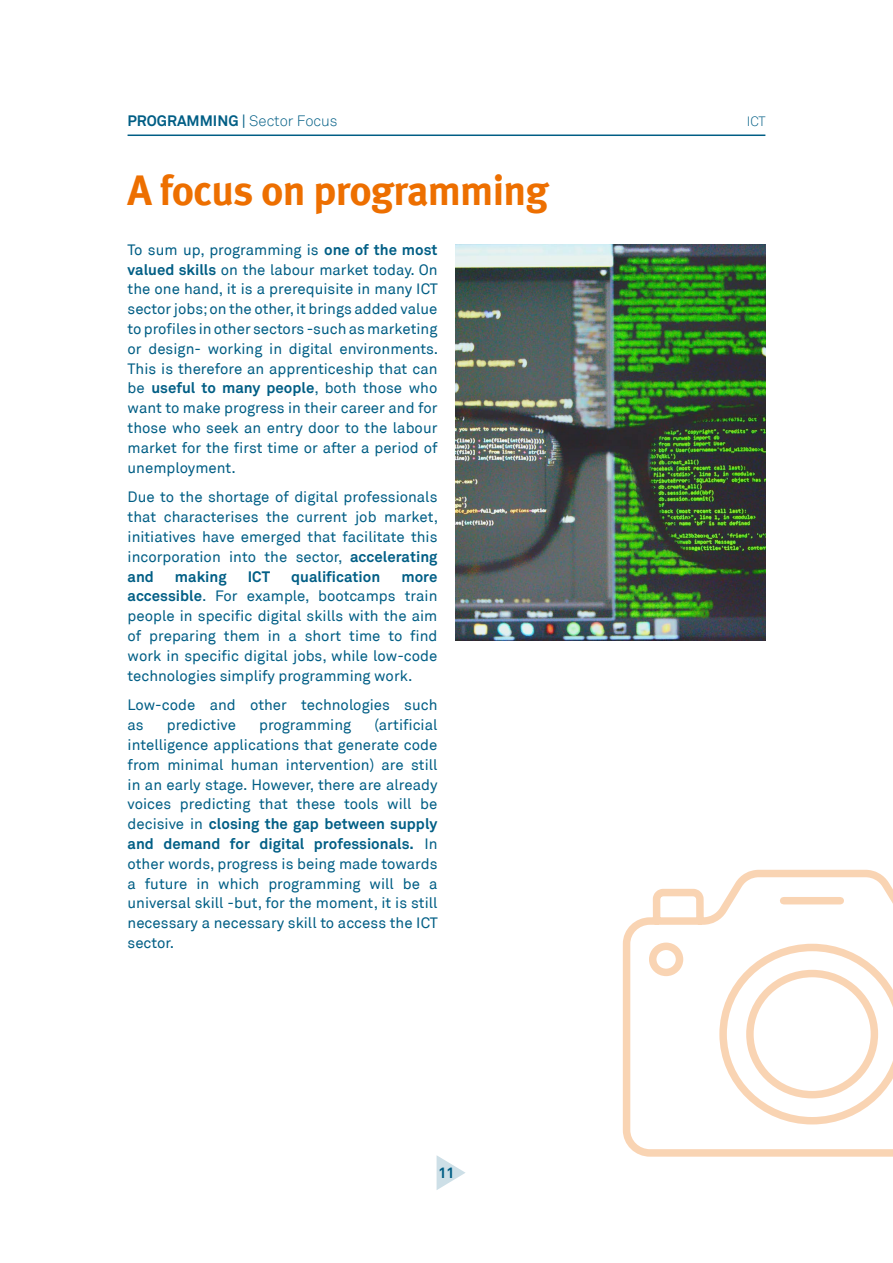
<style>
.page{position:relative;width:893px;height:1263px;background:#fff}
.page>*{position:absolute;margin:0;border:0;box-sizing:border-box;transform-origin:0 0}
.t1{font:700 42px "Meta";letter-spacing:-.02em;color:#ed6f00}
.t2{font:15px/19.8px "Akkurat";color:#005e85;text-align:justify}
.t3{font:700 15px "Akkurat";color:#005e85}
.t4{font:300 13.5px "Akkurat";color:#005e85}
.s1{font-weight:400}
.s2{font-weight:300}
.s3{font-weight:700}
</style>
<div class="page">
<hr style="left:128px;top:134px;width:637px;height:2px;background:#005e85">
<svg style="left:437px;top:1155px;width:29px;height:35px"></svg>
<svg style="left:622px;top:869px;width:271px;height:288px"></svg>
<img style="left:455px;top:245px;width:310px;height:396px">
<p class="t3" style="left:128px;top:111px;width:212px">PROGRAMMING <span class="s1">|</span> <span class="s2">Sector Focus</span></p>
<p class="t4" style="left:747px;top:113px;width:20px">ICT</p>
<h1 class="t1" style="left:128px;top:166px;width:423px">A focus on programming</h1>
<p class="t2" style="left:128px;top:240px;width:312px">To sum up, programming is <span class="s3">one of the most valued skills</span> on the labour market today. On the one hand, it is a prerequisite in many ICT sector jobs; on the other, it brings added value to profiles in other sectors -such as marketing or design- working in digital environments.<br>This is therefore an apprenticeship that can be <span class="s3">useful to many people</span>, both those who want to make progress in their career and for those who seek an entry door to the labour market for the first time or after a period of unemployment.</p>
<p class="t2" style="left:128px;top:487px;width:312px">Due to the shortage of digital professionals that characterises the current job market, initiatives have emerged that facilitate this incorporation into the sector, <span class="s3">accelerating and</span></p>
<p class="t3" style="left:175px;top:567px;width:53px">making</p>
<p class="t3" style="left:248px;top:567px;width:24px">ICT</p>
<p class="t3" style="left:291px;top:567px;width:91px">qualification</p>
<p class="t2" style="left:128px;top:566px;width:311px;text-indent:274px"><span class="s3">more accessible</span>. For example, bootcamps train people in specific digital skills with the aim of preparing them in a short time to find work in specific digital jobs, while low-code technologies simplify programming work.</p>
<p class="t2" style="left:128px;top:695px;width:311px">Low-code and other technologies such as</p>
<p class="t2" style="left:128px;top:715px;width:312px;text-indent:247px">(artificial intelligence applications that generate code from minimal human intervention) are still in an early stage. However, there are already voices predicting that these tools will be decisive in <span class="s3">closing the gap between supply and demand for digital professionals.</span> In other words, progress is being made towards a future in which programming will be a universal skill -but, for the moment, it is still necessary a necessary skill to access the ICT sector.</p>
<p class="t2" style="left:167px;top:715px;width:71px">predictive</p>
<p class="t2" style="left:259px;top:715px;width:94px">programming</p>
<p class="t3" style="left:438px;top:1163px;width:18px">11</p>
</div>
